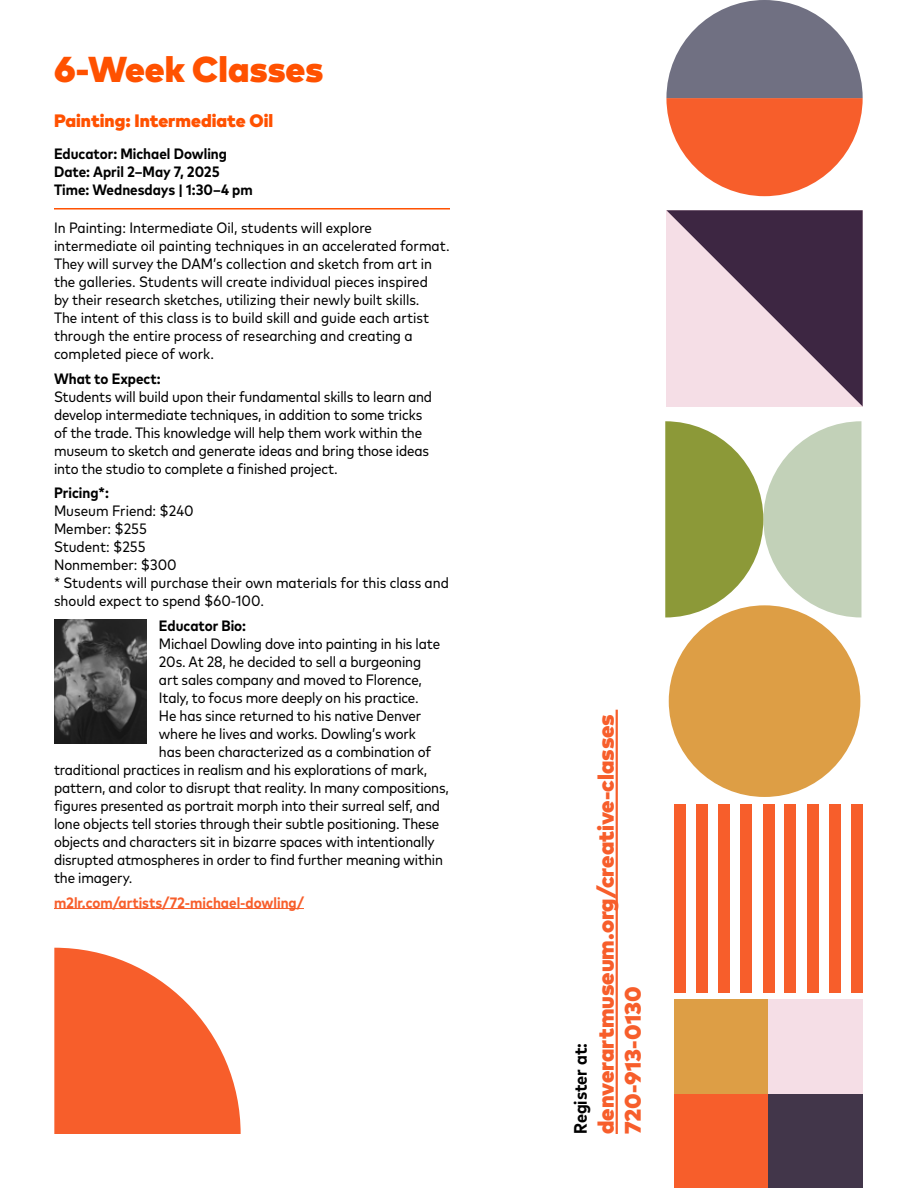
<style>
.page{position:relative;width:918px;height:1188px;background:#fff}
.page>*{position:absolute;margin:0;border:0;box-sizing:border-box;transform-origin:0 0}
.t1{font:900 36px "Mark W1 G";color:#ff5100}
.t2{font:900 22.5px/27px "Mark W1 G";color:#f75e2b}
.t3{font:900 18px "Mark W1 G";color:#ff5100}
.t4{font:700 18px "Mark W1 G Nr";color:#000}
.t5{font:15px/18px "Mark W1 G Nr";letter-spacing:-.01em;color:#000}
.t6{font:700 15px/18px "Mark W1 G Nr";color:#000}
.t7{font:700 15px "Mark W1 G Nr";color:#f75e2b}
</style>
<div class="page">
<hr style="left:54px;top:208px;width:396px;height:2px;background:#ff5100">
<hr style="left:54px;top:908px;width:250px;height:1px;background:#f75e2b">
<img style="left:54px;top:620px;width:92px;height:124px">
<hr style="left:616px;top:710px;width:2px;height:424px;background:#f75e2b">
<div style="left:674px;top:1094px;width:94px;height:94px;background:#f75e2b"></div>
<div style="left:768px;top:1094px;width:95px;height:94px;background:#42364a"></div>
<div style="left:674px;top:1000px;width:94px;height:94px;background:#dd9e45"></div>
<div style="left:768px;top:1000px;width:95px;height:94px;background:#f5dee6"></div>
<div style="left:763px;top:804px;width:11px;height:189px;background:#f75e2b"></div>
<div style="left:741px;top:804px;width:11px;height:189px;background:#f75e2b"></div>
<div style="left:719px;top:804px;width:11px;height:189px;background:#f75e2b"></div>
<div style="left:696px;top:804px;width:11px;height:189px;background:#f75e2b"></div>
<div style="left:674px;top:804px;width:11px;height:189px;background:#f75e2b"></div>
<div style="left:852px;top:804px;width:11px;height:189px;background:#f75e2b"></div>
<div style="left:829px;top:804px;width:11px;height:189px;background:#f75e2b"></div>
<div style="left:807px;top:804px;width:11px;height:189px;background:#f75e2b"></div>
<div style="left:785px;top:804px;width:11px;height:189px;background:#f75e2b"></div>
<div style="left:669px;top:605px;width:191px;height:192px;background:#dd9e45;border-radius:50%"></div>
<svg style="left:666px;top:210px;width:197px;height:197px;background:#9a8395"></svg>
<svg style="left:666px;top:0;width:197px;height:196px"></svg>
<svg style="left:665px;top:421px;width:196px;height:196px"></svg>
<svg style="left:54px;top:948px;width:187px;height:186px"></svg>
<h1 class="t1" style="left:54px;top:42px;width:271px">6-Week Classes</h1>
<p class="t3" style="left:54px;top:107px;width:221px">Painting: Intermediate Oil</p>
<p class="t6" style="left:54px;top:144px;width:200px">Educator: Michael Dowling<br>Date: April 2–May 7, 2025<br>Time: Wednesdays | 1:30–4 pm</p>
<p class="t5" style="left:54px;top:218px;width:397px">In Painting: Intermediate Oil, students will explore intermediate oil painting techniques in an accelerated format.<br>They will survey the DAM’s collection and sketch from art in the galleries. Students will create individual pieces inspired<br>by their research sketches, utilizing their newly built skills.<br>The intent of this class is to build skill and guide each artist through the entire process of researching and creating a completed piece of work.</p>
<p class="t6" style="left:54px;top:369px;width:108px">What to Expect:</p>
<p class="t5" style="left:54px;top:386px;width:380px">Students will build upon their fundamental skills to learn and develop intermediate techniques, in addition to some tricks of the trade. This knowledge will help them work within the museum to sketch and generate ideas and bring those ideas into the studio to complete a finished project.</p>
<p class="t6" style="left:54px;top:483px;width:56px">Pricing*:</p>
<p class="t5" style="left:54px;top:501px;width:396px">Museum Friend: $240<br>Member: $255<br>Student: $255<br>Nonmember: $300<br>* Students will purchase their own materials for this class and should expect to spend $60-100.</p>
<p class="t6" style="left:159px;top:616px;width:89px">Educator Bio:</p>
<p class="t5" style="left:159px;top:634px;width:283px">Michael Dowling dove into painting in his late</p>
<p class="t5" style="left:159px;top:652px;width:264px">20s. At 28, he decided to sell a burgeoning</p>
<p class="t5" style="left:159px;top:670px;width:265px">art sales company and moved to Florence,</p>
<p class="t5" style="left:159px;top:688px;width:261px">Italy, to focus more deeply on his practice.</p>
<p class="t5" style="left:159px;top:706px;width:264px">He has since returned to his native Denver</p>
<p class="t5" style="left:159px;top:724px;width:259px">where he lives and works. Dowling’s work</p>
<p class="t5" style="left:159px;top:742px;width:274px">has been characterized as a combination of</p>
<p class="t5" style="left:54px;top:760px;width:375px">traditional practices in realism and his explorations of mark,</p>
<p class="t5" style="left:54px;top:778px;width:396px">pattern, and color to disrupt that reality. In many compositions,</p>
<p class="t5" style="left:54px;top:796px;width:388px">figures presented as portrait morph into their surreal self, and</p>
<p class="t5" style="left:54px;top:814px;width:387px">lone objects tell stories through their subtle positioning. These</p>
<p class="t5" style="left:54px;top:832px;width:382px">objects and characters sit in bizarre spaces with intentionally</p>
<p class="t5" style="left:54px;top:850px;width:390px">disrupted atmospheres in order to find further meaning within</p>
<p class="t5" style="left:54px;top:868px;width:80px">the imagery.</p>
<p class="t7" style="left:54px;top:891px;width:251px">m2lr.com/artists/72-michael-dowling/</p>
<h2 class="t2" style="left:591px;top:1134px;width:421px;rotate:-90deg">denverartmuseum.org/creative-classes<br>720-913-0130</h2>
<p class="t4" style="left:567px;top:1134px;width:92px;rotate:-90deg">Register at:</p>
</div>
